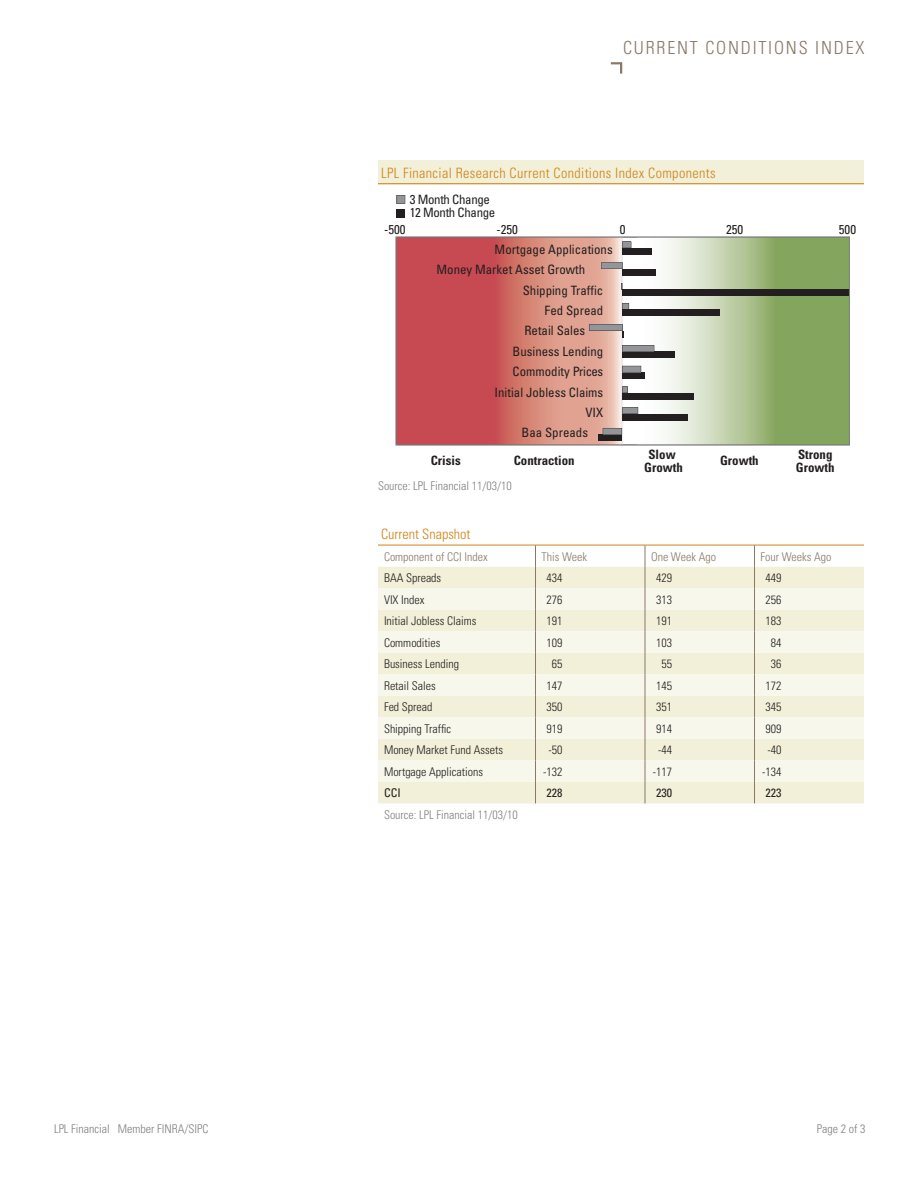
<style>
.page{position:relative;width:918px;height:1188px;background:#fff}
.page>*{position:absolute;margin:0;border:0;box-sizing:border-box;transform-origin:0 0}
.t1{font:300 condensed 18px "Univers";letter-spacing:.1em;color:#8a7966}
.table_header{font:300 condensed 14.25px "Univers";letter-spacing:.025em;color:#d08315}
.table_header-2{font:300 condensed 14.25px "Univers";color:#d08315}
.t2{font:condensed 12.9px/20.4px "Univers";color:#231f20;text-align:right}
.t3{font:700 condensed 12.9px/12.9px "Univers";color:#231f20;text-align:center}
.t4{font:condensed 12.9px/13.8px "Univers";letter-spacing:-.025em;color:#231f20}
.t5{font:300 condensed 12px "Univers";color:#231f20}
.t6{font:300 condensed 12px "Univers";color:#808083}
.Table_descriptor{font:300 condensed 12px "Univers";color:#8a7966}
.t7{font:condensed 12px "Univers";color:#231f20}
</style>
<div class="page">
<svg style="left:610px;top:62px;width:13px;height:12px"></svg>
<hr style="left:622px;top:238px;width:1px;height:207px;background:#808083">
<svg style="left:398px;top:239px;width:224px;height:204px;background:#d2736f"></svg>
<svg style="left:638px;top:239px;width:210px;height:204px;background:#b2c699"></svg>
<div style="left:622px;top:248px;width:30px;height:7px;background:#231f20"></div>
<svg style="left:622px;top:242px;width:9px;height:6px"></svg>
<svg style="left:601px;top:262px;width:21px;height:7px"></svg>
<div style="left:622px;top:289px;width:227px;height:7px;background:#231f20"></div>
<div style="left:622px;top:269px;width:34px;height:6px;background:#231f20"></div>
<svg style="left:622px;top:303px;width:7px;height:7px"></svg>
<svg style="left:589px;top:324px;width:35px;height:13px"></svg>
<div style="left:622px;top:352px;width:53px;height:6px;background:#231f20"></div>
<svg style="left:622px;top:345px;width:32px;height:7px"></svg>
<div style="left:622px;top:372px;width:22px;height:7px;background:#231f20"></div>
<svg style="left:622px;top:366px;width:19px;height:6px"></svg>
<div style="left:622px;top:393px;width:72px;height:7px;background:#231f20"></div>
<svg style="left:622px;top:387px;width:6px;height:6px"></svg>
<div style="left:622px;top:414px;width:66px;height:6px;background:#231f20"></div>
<svg style="left:622px;top:407px;width:16px;height:7px"></svg>
<div style="left:598px;top:435px;width:24px;height:6px;background:#231f20"></div>
<svg style="left:603px;top:428px;width:19px;height:7px"></svg>
<svg style="left:397px;top:195px;width:8px;height:9px"></svg>
<div style="left:397px;top:209px;width:8px;height:8px;background:#231f20"></div>
<div style="left:622px;top:310px;width:98px;height:6px;background:#231f20"></div>
<div style="left:396px;top:237px;width:454px;height:208px;border:1px solid #808083"></div>
<div style="left:378px;top:567px;width:486px;height:236px;background:#f2f0d8"></div>
<svg style="left:378px;top:588px;width:486px;height:194px;background:#f5f3e2"></svg>
<svg style="left:535px;top:546px;width:1px;height:257px"></svg>
<svg style="left:645px;top:546px;width:1px;height:257px"></svg>
<svg style="left:754px;top:546px;width:1px;height:257px"></svg>
<hr style="left:378px;top:545px;width:486px;height:1px;background:#d08315">
<div style="left:378px;top:160px;width:486px;height:24px;background:#f2f0d8"></div>
<hr style="left:378px;top:183px;width:486px;height:1px;background:#d08315">
<p class="t1" style="left:623px;top:37px;width:243px">CURRENT CONDITIONS INDEX</p>
<p class="table_header" style="left:381px;top:164px;width:336px">LPL Financial Research Current Conditions Index Components</p>
<p class="t4" style="left:410px;top:192px;width:87px">3 Month Change<br>12 Month Change</p>
<p class="t2" style="left:384px;top:219px;width:23px">-500</p>
<p class="t2" style="left:496px;top:219px;width:23px">-250</p>
<p class="t2" style="left:620px;top:219px;width:7px">0</p>
<p class="t2" style="left:726px;top:219px;width:19px">250</p>
<p class="t2" style="left:839px;top:219px;width:19px">500</p>
<p class="t2" style="left:495px;top:239px;width:120px">Mortgage Applications</p>
<p class="t2" style="left:436px;top:259px;width:150px">Money Market Asset Growth</p>
<p class="t2" style="left:523px;top:280px;width:82px">Shipping Traffic</p>
<p class="t2" style="left:545px;top:300px;width:60px">Fed Spread</p>
<p class="t2" style="left:512px;top:341px;width:92px">Business Lending</p>
<p class="t2" style="left:524px;top:320px;width:62px">Retail Sales</p>
<p class="t2" style="left:495px;top:361px;width:110px">Commodity Prices<br>Initial Jobless Claims<br>VIX</p>
<p class="t2" style="left:522px;top:422px;width:68px">Baa Spreads</p>
<p class="t3" style="left:431px;top:454px;width:32px">Crisis</p>
<p class="t3" style="left:514px;top:454px;width:62px">Contraction</p>
<p class="t3" style="left:644px;top:448px;width:40px">Slow<br>Growth</p>
<p class="t3" style="left:720px;top:454px;width:40px">Growth</p>
<p class="t3" style="left:796px;top:448px;width:40px;text-align:left">Strong<br>Growth</p>
<p class="t6" style="left:378px;top:479px;width:135px">Source: LPL Financial 11/03/10</p>
<p class="table_header-2" style="left:381px;top:526px;width:91px">Current Snapshot</p>
<p class="Table_descriptor" style="left:384px;top:549px;width:105px">Component of CCI Index</p>
<p class="Table_descriptor" style="left:542px;top:549px;width:47px">This Week</p>
<p class="Table_descriptor" style="left:651px;top:549px;width:67px">One Week Ago</p>
<p class="Table_descriptor" style="left:761px;top:549px;width:73px">Four Weeks Ago</p>
<p class="t5" style="left:384px;top:571px;width:59px">BAA Spreads</p>
<p class="t5" style="left:547px;top:571px;width:17px">434</p>
<p class="t5" style="left:656px;top:571px;width:17px">429</p>
<p class="t5" style="left:766px;top:571px;width:17px">449</p>
<p class="t5" style="left:384px;top:592px;width:42px">VIX Index</p>
<p class="t5" style="left:547px;top:592px;width:17px">276</p>
<p class="t5" style="left:656px;top:592px;width:17px">313</p>
<p class="t5" style="left:766px;top:592px;width:17px">256</p>
<p class="t5" style="left:384px;top:614px;width:94px">Initial Jobless Claims</p>
<p class="t5" style="left:547px;top:614px;width:17px">191</p>
<p class="t5" style="left:656px;top:614px;width:17px">191</p>
<p class="t5" style="left:766px;top:614px;width:17px">183</p>
<p class="t5" style="left:384px;top:635px;width:58px">Commodities</p>
<p class="t5" style="left:547px;top:635px;width:17px">109</p>
<p class="t5" style="left:656px;top:635px;width:17px">103</p>
<p class="t5" style="left:771px;top:635px;width:12px">84</p>
<p class="t5" style="left:384px;top:657px;width:77px">Business Lending</p>
<p class="t5" style="left:552px;top:657px;width:12px">65</p>
<p class="t5" style="left:661px;top:657px;width:12px">55</p>
<p class="t5" style="left:771px;top:657px;width:12px">36</p>
<p class="t5" style="left:384px;top:678px;width:53px">Retail Sales</p>
<p class="t5" style="left:547px;top:678px;width:17px">147</p>
<p class="t5" style="left:656px;top:678px;width:17px">145</p>
<p class="t5" style="left:766px;top:678px;width:17px">172</p>
<p class="t5" style="left:384px;top:700px;width:50px">Fed Spread</p>
<p class="t5" style="left:547px;top:700px;width:17px">350</p>
<p class="t5" style="left:656px;top:700px;width:17px">351</p>
<p class="t5" style="left:766px;top:700px;width:17px">345</p>
<p class="t5" style="left:384px;top:721px;width:69px">Shipping Traffic</p>
<p class="t5" style="left:547px;top:721px;width:17px">919</p>
<p class="t5" style="left:656px;top:721px;width:17px">914</p>
<p class="t5" style="left:766px;top:721px;width:17px">909</p>
<p class="t5" style="left:384px;top:743px;width:121px">Money Market Fund Assets</p>
<p class="t5" style="left:549px;top:743px;width:15px">-50</p>
<p class="t5" style="left:658px;top:743px;width:15px">-44</p>
<p class="t5" style="left:768px;top:743px;width:15px">-40</p>
<p class="t5" style="left:384px;top:764px;width:101px">Mortgage Applications</p>
<p class="t5" style="left:543px;top:764px;width:21px">-132</p>
<p class="t5" style="left:653px;top:764px;width:21px">-117</p>
<p class="t5" style="left:762px;top:764px;width:21px">-134</p>
<p class="t7" style="left:384px;top:786px;width:18px">CCI</p>
<p class="t7" style="left:547px;top:786px;width:17px">228</p>
<p class="t7" style="left:656px;top:786px;width:17px">230</p>
<p class="t7" style="left:766px;top:786px;width:17px">223</p>
<p class="t6" style="left:384px;top:808px;width:135px">Source: LPL Financial 11/03/10</p>
<p class="t6" style="left:54px;top:1122px;width:156px">LPL Financial Member FINRA/SIPC</p>
<p class="t6" style="left:817px;top:1122px;width:50px">Page 2 of 3</p>
</div>
